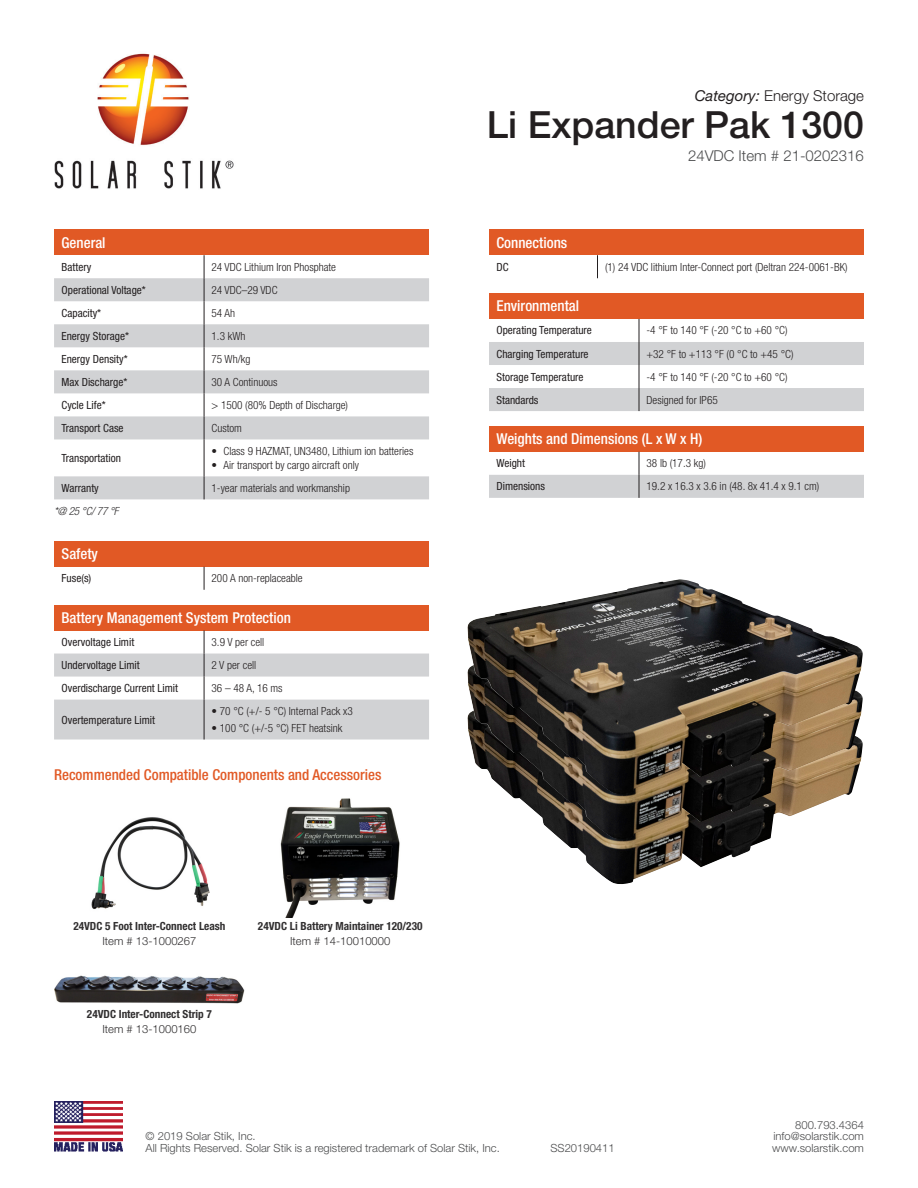
<style>
.page{position:relative;width:918px;height:1188px;background:#fff}
.page>*{position:absolute;margin:0;border:0;box-sizing:border-box;transform-origin:0 0}
.t1{font:500 37.5px "Helvetica Neue LT Std";color:#231f20}
.Table_Header_Style{font:500 condensed 15px "Helvetica Neue LT Std";color:#fff}
.Sub_Head{font:500 condensed 15px "Helvetica Neue LT Std";color:#e15925}
.t2{font:300 15px "Helvetica Neue LT Std";color:#231f20}
.t3{font:300 15px "Helvetica Neue LT Std";color:#4b4c4d}
.Table_Right_Column{font:300 condensed 11.25px "Helvetica Neue LT Std";color:#231f20}
.Table_Left_Column{font:condensed 11.25px "Helvetica Neue LT Std";color:#231f20}
.t4{font:300 11.25px/11.2px "Helvetica Neue LT Std";color:#4b4c4d;text-align:justify}
.Accessories_Style{font:700 condensed 11.25px "Helvetica Neue LT Std";color:#312f30}
.Photo_Captions{font:300 11.25px "Helvetica Neue LT Std";color:#312f30}
.Photo_Captions-2{font:italic 300 condensed 11.25px "Helvetica Neue LT Std";color:#312f30}
.s1{font-weight:400;font-style:italic}
</style>
<div class="page">
<img style="left:54px;top:53px;width:180px;height:136px">
<img style="left:54px;top:1102px;width:69px;height:50px">
<img style="left:280px;top:798px;width:120px;height:119px">
<img style="left:54px;top:975px;width:191px;height:28px">
<img style="left:561px;top:840px;width:205px;height:44px">
<img style="left:510px;top:795px;width:332px;height:45px">
<img style="left:467px;top:579px;width:396px;height:216px">
<div style="left:489px;top:293px;width:375px;height:26px;background:#e15925"></div>
<svg style="left:489px;top:319px;width:375px;height:92px"></svg>
<div style="left:489px;top:230px;width:375px;height:25px;background:#e15925"></div>
<svg style="left:597px;top:255px;width:1px;height:23px"></svg>
<div style="left:489px;top:426px;width:375px;height:26px;background:#e15925"></div>
<svg style="left:489px;top:452px;width:375px;height:46px"></svg>
<div style="left:54px;top:605px;width:375px;height:25px;background:#e15925"></div>
<svg style="left:54px;top:630px;width:375px;height:110px"></svg>
<hr style="left:204px;top:700px;width:1px;height:40px;background:#231f20">
<div style="left:54px;top:541px;width:375px;height:26px;background:#e15925"></div>
<svg style="left:204px;top:567px;width:1px;height:23px"></svg>
<div style="left:54px;top:230px;width:375px;height:25px;background:#e15925"></div>
<svg style="left:54px;top:278px;width:375px;height:221px"></svg>
<svg style="left:204px;top:255px;width:1px;height:184px"></svg>
<hr style="left:204px;top:439px;width:1px;height:37px;background:#231f20">
<svg style="left:204px;top:476px;width:1px;height:23px"></svg>
<img style="left:91px;top:817px;width:119px;height:92px">
<p class="Table_Header_Style" style="left:62px;top:233px;width:46px">General</p>
<p class="Table_Left_Column" style="left:62px;top:260px;width:31px">Battery</p>
<p class="Table_Right_Column" style="left:212px;top:260px;width:126px">24 VDC Lithium Iron Phosphate</p>
<p class="Table_Left_Column" style="left:62px;top:283px;width:86px">Operational Voltage*</p>
<p class="Table_Right_Column" style="left:212px;top:283px;width:67px">24 VDC–29 VDC</p>
<p class="Table_Left_Column" style="left:62px;top:306px;width:41px">Capacity*</p>
<p class="Table_Right_Column" style="left:212px;top:306px;width:25px">54 Ah</p>
<p class="Table_Left_Column" style="left:62px;top:329px;width:69px">Energy Storage*</p>
<p class="Table_Right_Column" style="left:212px;top:329px;width:35px">1.3 kWh</p>
<p class="Table_Left_Column" style="left:62px;top:352px;width:68px">Energy Density*</p>
<p class="Table_Right_Column" style="left:212px;top:352px;width:40px">75 Wh/kg</p>
<p class="Table_Left_Column" style="left:62px;top:375px;width:67px">Max Discharge*</p>
<p class="Table_Right_Column" style="left:212px;top:375px;width:67px">30 A Continuous</p>
<p class="Table_Left_Column" style="left:62px;top:398px;width:46px">Cycle Life*</p>
<p class="Table_Right_Column" style="left:212px;top:399px;width:138px">&gt; 1500 (80% Depth of Discharge)</p>
<p class="Table_Left_Column" style="left:62px;top:421px;width:64px">Transport Case</p>
<p class="Table_Right_Column" style="left:212px;top:422px;width:32px">Custom</p>
<p class="Table_Left_Column" style="left:62px;top:451px;width:61px">Transportation</p>
<p class="Table_Right_Column" style="left:212px;top:445px;width:203px">• Class 9 HAZMAT, UN3480, Lithium ion batteries</p>
<p class="Table_Right_Column" style="left:212px;top:458px;width:149px">• Air transport by cargo aircraft only</p>
<p class="Table_Left_Column" style="left:62px;top:481px;width:39px">Warranty</p>
<p class="Table_Right_Column" style="left:212px;top:481px;width:140px">1-year materials and workmanship</p>
<p class="Photo_Captions-2" style="left:54px;top:504px;width:66px">*@ 25 °C/ 77 °F</p>
<p class="Table_Header_Style" style="left:62px;top:545px;width:38px">Safety</p>
<p class="Table_Left_Column" style="left:62px;top:572px;width:31px">Fuse(s)</p>
<p class="Table_Right_Column" style="left:212px;top:572px;width:93px">200 A non-replaceable</p>
<p class="Table_Header_Style" style="left:62px;top:609px;width:231px">Battery Management System Protection</p>
<p class="Table_Left_Column" style="left:62px;top:636px;width:74px">Overvoltage Limit</p>
<p class="Table_Right_Column" style="left:212px;top:636px;width:54px">3.9 V per cell</p>
<p class="Table_Left_Column" style="left:62px;top:659px;width:80px">Undervoltage Limit</p>
<p class="Table_Right_Column" style="left:212px;top:659px;width:46px">2 V per cell</p>
<p class="Table_Left_Column" style="left:62px;top:682px;width:118px">Overdischarge Current Limit</p>
<p class="Table_Right_Column" style="left:212px;top:682px;width:73px">36 – 48 A, 16 ms</p>
<p class="Table_Left_Column" style="left:62px;top:713px;width:95px">Overtemperature Limit</p>
<p class="Table_Right_Column" style="left:212px;top:705px;width:143px">• 70 °C (+/- 5 °C) Internal Pack x3</p>
<p class="Table_Right_Column" style="left:212px;top:722px;width:132px">• 100 °C (+/-5 °C) FET heatsink</p>
<p class="Sub_Head" style="left:54px;top:766px;width:329px">Recommended Compatible Components and Accessories</p>
<p class="Accessories_Style" style="left:73px;top:919px;width:154px">24VDC 5 Foot Inter-Connect Leash</p>
<p class="Photo_Captions" style="left:102px;top:934px;width:96px">Item # 13-1000267</p>
<p class="Accessories_Style" style="left:87px;top:1007px;width:126px">24VDC Inter-Connect Strip 7</p>
<p class="Photo_Captions" style="left:102px;top:1022px;width:96px">Item # 13-1000160</p>
<p class="Accessories_Style" style="left:258px;top:919px;width:166px">24VDC Li Battery Maintainer 120/230</p>
<p class="Photo_Captions" style="left:290px;top:934px;width:102px">Item # 14-10010000</p>
<h2 class="t2" style="left:695px;top:86px;width:171px"><span class="s1">Category:</span> Energy Storage</h2>
<h1 class="t1" style="left:487px;top:102px;width:379px">Li Expander Pak 1300</h1>
<h2 class="t3" style="left:688px;top:146px;width:177px">24VDC Item # 21-0202316</h2>
<p class="Table_Header_Style" style="left:496px;top:233px;width:72px">Connections</p>
<p class="Table_Left_Column" style="left:496px;top:260px;width:14px">DC</p>
<p class="Table_Right_Column" style="left:605px;top:260px;width:244px">(1) 24 VDC lithium Inter-Connect port (Deltran 224-0061-BK)</p>
<p class="Table_Header_Style" style="left:496px;top:297px;width:84px">Environmental</p>
<p class="Table_Left_Column" style="left:496px;top:324px;width:97px">Operating Temperature</p>
<p class="Table_Right_Column" style="left:646px;top:324px;width:143px">-4 °F to 140 °F (-20 °C to +60 °C)</p>
<p class="Table_Left_Column" style="left:496px;top:347px;width:94px">Charging Temperature</p>
<p class="Table_Right_Column" style="left:646px;top:347px;width:149px">+32 °F to +113 °F (0 °C to +45 °C)</p>
<p class="Table_Left_Column" style="left:496px;top:370px;width:89px">Storage Temperature</p>
<p class="Table_Right_Column" style="left:646px;top:370px;width:143px">-4 °F to 140 °F (-20 °C to +60 °C)</p>
<p class="Table_Left_Column" style="left:496px;top:393px;width:44px">Standards</p>
<p class="Table_Right_Column" style="left:646px;top:393px;width:73px">Designed for IP65</p>
<p class="Table_Header_Style" style="left:496px;top:430px;width:207px">Weights and Dimensions (L x W x H)</p>
<p class="Table_Left_Column" style="left:496px;top:457px;width:30px">Weight</p>
<p class="Table_Right_Column" style="left:646px;top:457px;width:61px">38 lb (17.3 kg)</p>
<p class="Table_Left_Column" style="left:496px;top:480px;width:50px">Dimensions</p>
<p class="Table_Right_Column" style="left:646px;top:480px;width:174px">19.2 x 16.3 x 3.6 in (48. 8x 41.4 x 9.1 cm)</p>
<p class="t4" style="left:146px;top:1131px;width:356px">© 2019 Solar Stik, Inc.<br>All Rights Reserved. Solar Stik is a registered trademark of Solar Stik, Inc.</p>
<p class="t4" style="left:550px;top:1142px;width:66px">SS20190411</p>
<p class="t4" style="left:772px;top:1119px;width:93px;text-indent:23px">800.793.4364 info@solarstik.com www.solarstik.com</p>
</div>
